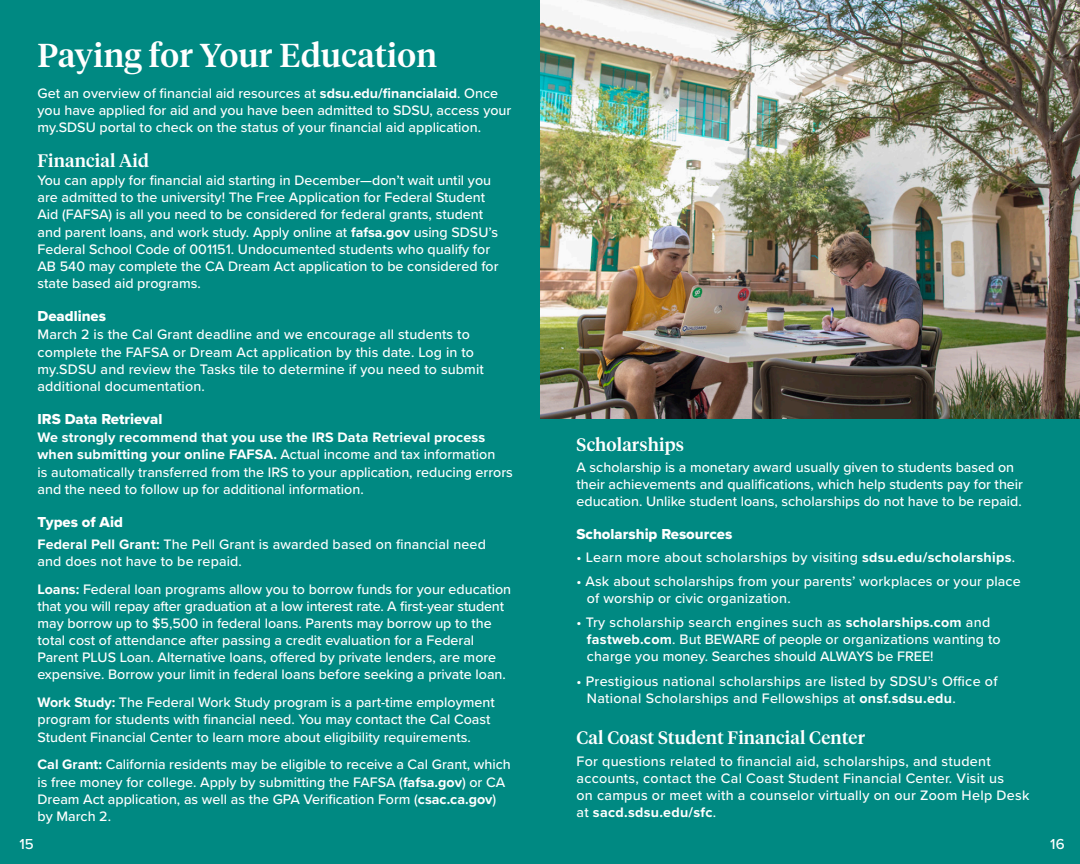
<style>
.page{position:relative;width:1080px;height:864px;background:#fff}
.page>*{position:absolute;margin:0;border:0;box-sizing:border-box;transform-origin:0 0}
.Title_LARGE{font:500 33px "Tiempos Headline";letter-spacing:.01em;color:#fff}
.Section_Title{font:500 18px "Tiempos Headline";letter-spacing:.01em;color:#fff}
.Subtitle{font:15px "Proxima Nova Extrabld";color:#fff}
.t1{font:500 15px "Proxima Nova";color:#fff}
.body{font:500 14.25px/17.1px "Proxima Nova";color:#fff}
.bullet_body{font:500 14.25px/17.1px "Proxima Nova";letter-spacing:.02em;color:#fff}
.s1{font-weight:700}
</style>
<div class="page">
<div style="left:0;top:0;width:540px;height:864px;background:#008982"></div>
<div style="left:540px;top:0;width:540px;height:864px;background:#008982"></div>
<img style="left:540px;top:0;width:540px;height:418px">
<p class="Title_LARGE" style="left:38px;top:32px;width:401px">Paying for Your Education</p>
<p class="body" style="left:38px;top:84px;width:475px">Get an overview of financial aid resources at <span class="s1">sdsu.edu/financialaid</span>. Once you have applied for aid and you have been admitted to SDSU, access your my.SDSU portal to check on the status of your financial aid application.</p>
<p class="Section_Title" style="left:38px;top:148px;width:113px">Financial Aid</p>
<p class="body" style="left:38px;top:171px;width:463px">You can apply for financial aid starting in December—don’t wait until you are admitted to the university! The Free Application for Federal Student Aid (FAFSA) is all you need to be considered for federal grants, student and parent loans, and work study. Apply online at <span class="s1">fafsa.gov</span> using SDSU’s Federal School Code of 001151. Undocumented students who qualify for AB 540 may complete the CA Dream Act application to be considered for state based aid programs.</p>
<p class="Subtitle" style="left:38px;top:305px;width:70px">Deadlines</p>
<p class="body" style="left:38px;top:326px;width:448px">March 2 is the Cal Grant deadline and we encourage all students to complete the FAFSA or Dream Act application by this date. Log in to my.SDSU and review the Tasks tile to determine if you need to submit additional documentation.</p>
<p class="Subtitle" style="left:38px;top:408px;width:126px">IRS Data Retrieval</p>
<p class="body" style="left:38px;top:429px;width:477px"><span class="s1">We strongly recommend that you use the IRS Data Retrieval process when submitting your online FAFSA.</span> Actual income and tax information<br>is automatically transferred from the IRS to your application, reducing errors and the need to follow up for additional information.</p>
<p class="Subtitle" style="left:38px;top:511px;width:87px">Types of Aid</p>
<p class="body" style="left:38px;top:535px;width:450px"><span class="s1">Federal Pell Grant:</span> The Pell Grant is awarded based on financial need and does not have to be repaid.</p>
<p class="body" style="left:38px;top:580px;width:475px"><span class="s1">Loans:</span> Federal loan programs allow you to borrow funds for your education that you will repay after graduation at a low interest rate. A first-year student may borrow up to $5,500 in federal loans. Parents may borrow up to the total cost of attendance after passing a credit evaluation for a Federal Parent PLUS Loan. Alternative loans, offered by private lenders, are more expensive. Borrow your limit in federal loans before seeking a private loan.</p>
<p class="body" style="left:38px;top:694px;width:459px"><span class="s1">Work Study:</span> The Federal Work Study program is a part-time employment program for students with financial need. You may contact the Cal Coast<br>Student Financial Center to learn more about eligibility requirements.</p>
<p class="body" style="left:38px;top:756px;width:475px"><span class="s1">Cal Grant:</span> California residents may be eligible to receive a Cal Grant, which is free money for college. Apply by submitting the FAFSA (<span class="s1">fafsa.gov</span>) or CA Dream Act application, as well as the GPA Verification Form (<span class="s1">csac.ca.gov</span>) by March 2.</p>
<p class="Section_Title" style="left:576px;top:432px;width:109px">Scholarships</p>
<p class="body" style="left:576px;top:458px;width:448px">A scholarship is a monetary award usually given to students based on their achievements and qualifications, which help students pay for their education. Unlike student loans, scholarships do not have to be repaid.</p>
<p class="Subtitle" style="left:576px;top:523px;width:157px">Scholarship Resources</p>
<p class="bullet_body" style="left:576px;top:548px;width:440px">• Learn more about scholarships by visiting <span class="s1">sdsu.edu/scholarships</span>.</p>
<p class="bullet_body" style="left:587px;top:572px;width:435px;text-indent:-10px">• Ask about scholarships from your parents’ workplaces or your place of worship or civic organization.</p>
<p class="bullet_body" style="left:587px;top:613px;width:415px;text-indent:-10px">• Try scholarship search engines such as <span class="s1">scholarships.com</span> and <span class="s1">fastweb.com</span>. But BEWARE of people or organizations wanting to charge you money. Searches should ALWAYS be FREE!</p>
<p class="bullet_body" style="left:587px;top:672px;width:412px;text-indent:-10px">• Prestigious national scholarships are listed by SDSU’s Office of<br>National Scholarships and Fellowships at <span class="s1">onsf.sdsu.edu</span>.</p>
<p class="Section_Title" style="left:576px;top:725px;width:290px">Cal Coast Student Financial Center</p>
<p class="bullet_body" style="left:576px;top:752px;width:454px">For questions related to financial aid, scholarships, and student accounts, contact the Cal Coast Student Financial Center. Visit us<br>on campus or meet with a counselor virtually on our Zoom Help Desk at <span class="s1">sacd.sdsu.edu/sfc</span>.</p>
<p class="t1" style="left:19px;top:833px;width:16px">15</p>
<p class="t1" style="left:1050px;top:833px;width:16px">16</p>
</div>
